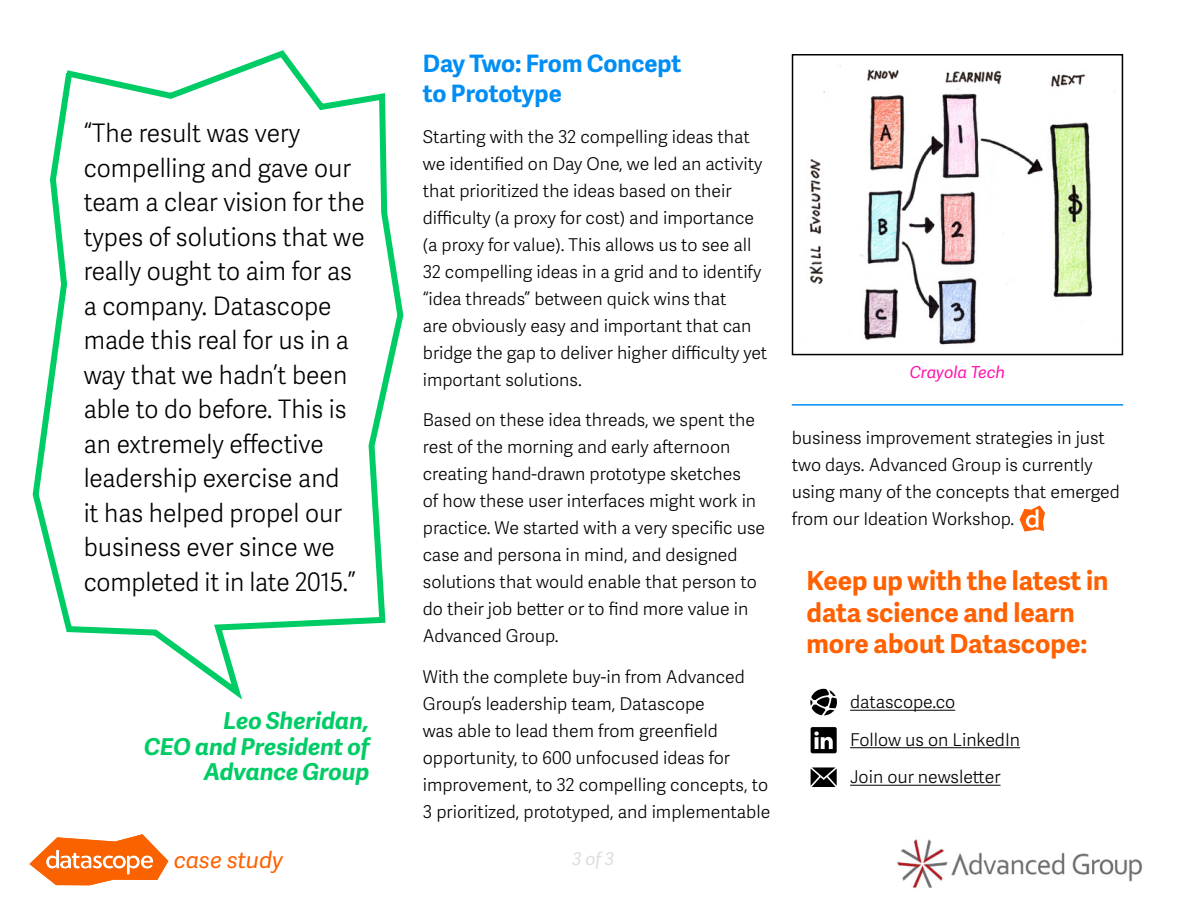
<style>
.page{position:relative;width:1188px;height:918px;background:#fff}
.page>*{position:absolute;margin:0;border:0;box-sizing:border-box;transform-origin:0 0}
.t1{font:700 26.25px/31.5px "Adelle Sans";color:#ff6000}
.t2{font:25.5px/34.5px "Adelle Sans Lt";color:#000;scale:.96 1}
.t3{font:700 24px/30px "Adelle Sans";letter-spacing:-.005em;color:#008ef5}
.t4{font:italic 700 23.25px/25.5px "Adelle Sans";color:#0c6;text-align:right}
.t5{font:italic 22.8px "Adelle Sans";letter-spacing:-.005em;color:#ff6000}
.t6{font:17.7px/27px "Adelle Sans Lt";color:#000}
.t7{font:italic 17.7px "Adelle Sans";color:#dcddde}
.t8{font:italic 16.5px "Adelle Sans";color:#ff15ab}
</style>
<div class="page">
<svg style="left:29px;top:834px;width:139px;height:51px"></svg>
<svg style="left:32px;top:50px;width:372px;height:650px"></svg>
<hr style="left:850px;top:710px;width:105px;height:1px;background:#000">
<hr style="left:850px;top:747px;width:170px;height:1px;background:#000">
<hr style="left:850px;top:785px;width:151px;height:1px;background:#000">
<svg style="left:810px;top:689px;width:27px;height:26px"></svg>
<svg style="left:811px;top:727px;width:26px;height:26px"></svg>
<svg style="left:811px;top:767px;width:26px;height:20px"></svg>
<svg style="left:1020px;top:505px;width:25px;height:27px"></svg>
<img style="left:809px;top:65px;width:306px;height:280px">
<div style="left:792px;top:54px;width:331px;height:301px;border:2px solid #000"></div>
<hr style="left:792px;top:404px;width:331px;height:2px;background:#008ef5">
<img style="left:897px;top:836px;width:246px;height:52px">
<p class="t2" style="left:84px;top:115px;width:294px">“The result was very compelling and gave our team a clear vision for the types of solutions that we really ought to aim for as a company. Datascope made this real for us in a way that we hadn’t been able to do before. This is an extremely effective leadership exercise and<br>it has helped propel our business ever since we completed it in late 2015.”</p>
<h3 class="t4" style="left:144px;top:707px;width:227px">Leo Sheridan,<br>CEO and President of<br>Advance Group</h3>
<h3 class="t3" style="left:423px;top:48px;width:260px">Day Two: From Concept to Prototype</h3>
<p class="t6" style="left:423px;top:122px;width:346px">Starting with the 32 compelling ideas that we identified on Day One, we led an activity that prioritized the ideas based on their difficulty (a proxy for cost) and importance (a proxy for value). This allows us to see all 32 compelling ideas in a grid and to identify “idea threads” between quick wins that<br>are obviously easy and important that can bridge the gap to deliver higher difficulty yet important solutions.</p>
<p class="t6" style="left:423px;top:406px;width:344px">Based on these idea threads, we spent the rest of the morning and early afternoon creating hand-drawn prototype sketches<br>of how these user interfaces might work in practice. We started with a very specific use case and persona in mind, and designed solutions that would enable that person to do their job better or to find more value in Advanced Group.</p>
<p class="t6" style="left:423px;top:662px;width:349px">With the complete buy-in from Advanced Group’s leadership team, Datascope<br>was able to lead them from greenfield opportunity, to 600 unfocused ideas for improvement, to 32 compelling concepts, to 3 prioritized, prototyped, and implementable</p>
<p class="t5" style="left:174px;top:843px;width:111px">case study</p>
<p class="t7" style="left:572px;top:846px;width:44px">3 of 3</p>
<p class="t8" style="left:910px;top:361px;width:97px">Crayola Tech</p>
<p class="t6" style="left:792px;top:423px;width:330px">business improvement strategies in just two days. Advanced Group is currently using many of the concepts that emerged from our Ideation Workshop.</p>
<h1 class="t1" style="left:807px;top:564px;width:303px">Keep up with the latest in data science and learn more about Datascope:</h1>
<p class="t6" style="left:850px;top:683px;width:172px;line-height:37.5px">datascope.co<br>Follow us on LinkedIn<br>Join our newsletter</p>
</div>
